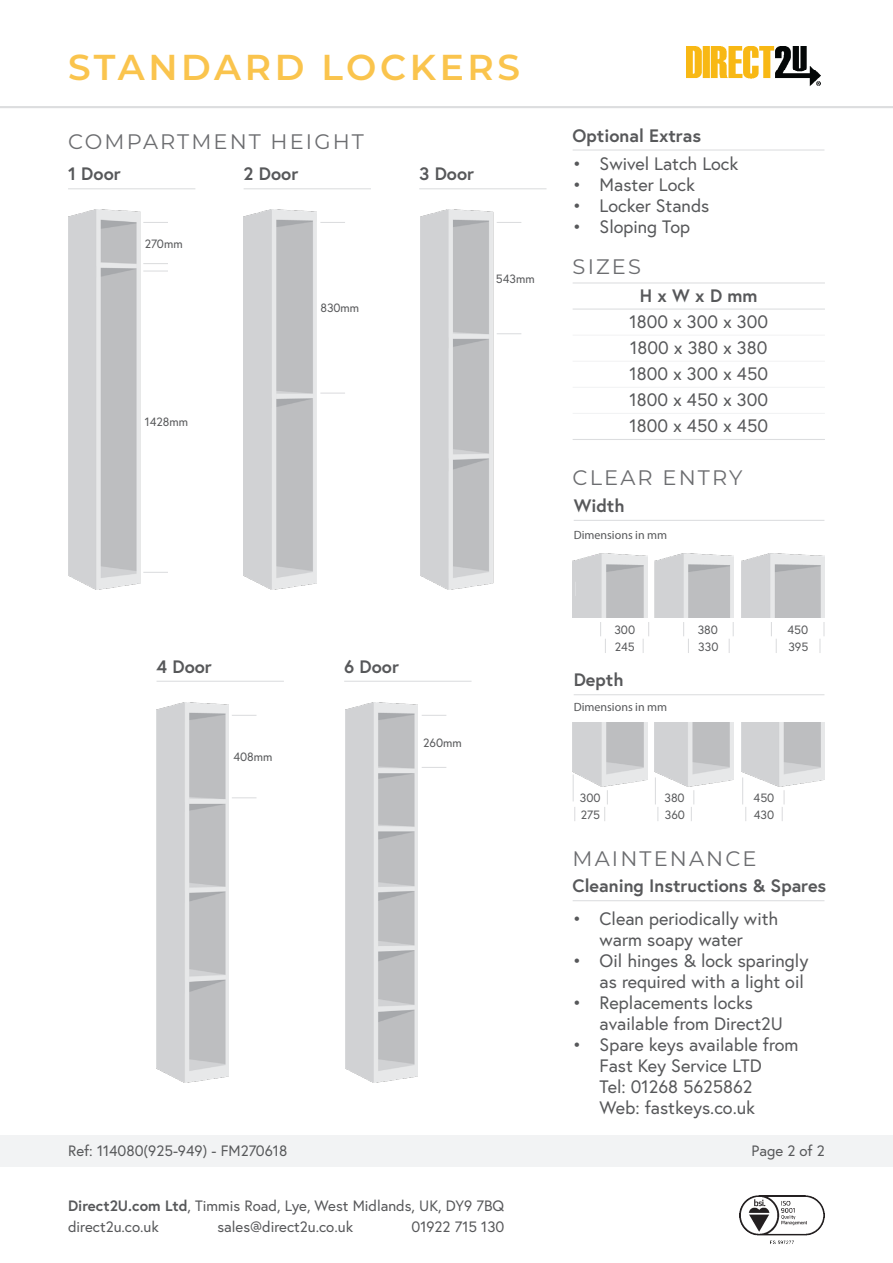
<style>
.page{position:relative;width:893px;height:1263px;background:#fff}
.page>*{position:absolute;margin:0;border:0;box-sizing:border-box;transform-origin:0 0}
.D2U_MAIN_TITLE{font:600 36px "Montserrat";letter-spacing:.1em;color:#fac44d}
.D2U_MAIN_TITLE-2{font:21px "Montserrat";letter-spacing:.1em;color:#6c6d70}
.D2U_KEY_FEATURE_TEXT{font:18px/21px "Europa";color:#57585a}
.D2U_BODY_TEXT{font:700 18px "Europa";color:#57585a}
.D2U_KEY_FEATURE_TEXT-2{font:700 18px "Europa";color:#57585a}
.D2U_MAIN_TITLE-3{font:15px "Europa";color:#57585a}
.D2U_SWATCH_TEXT{font:12px "Europa";color:#57585a}
.D2U_IMAGE_NOTE{font:12px "Myriad Pro";color:#57585a}
.s1{font-weight:700}
</style>
<div class="page">
<div style="left:0;top:1135px;width:893px;height:32px;background:#f2f3f4"></div>
<img style="left:739px;top:1195px;width:86px;height:49px">
<img style="left:686px;top:47px;width:135px;height:39px">
<hr style="left:0;top:106px;width:893px;height:2px;background:#dcdddf">
<img style="left:573px;top:723px;width:74px;height:64px">
<img style="left:655px;top:723px;width:79px;height:64px">
<img style="left:741px;top:723px;width:84px;height:64px">
<img style="left:573px;top:553px;width:74px;height:64px">
<img style="left:655px;top:553px;width:79px;height:64px">
<img style="left:741px;top:553px;width:84px;height:64px">
<svg style="left:643px;top:622px;width:6px;height:31px"></svg>
<svg style="left:604px;top:790px;width:4px;height:31px"></svg>
<svg style="left:691px;top:790px;width:3px;height:31px"></svg>
<svg style="left:782px;top:790px;width:3px;height:31px"></svg>
<svg style="left:729px;top:622px;width:5px;height:31px"></svg>
<svg style="left:819px;top:622px;width:5px;height:31px"></svg>
<svg style="left:573px;top:774px;width:1px;height:27px"></svg>
<svg style="left:600px;top:622px;width:6px;height:31px"></svg>
<svg style="left:575px;top:582px;width:1px;height:14px"></svg>
<svg style="left:655px;top:777px;width:3px;height:44px"></svg>
<svg style="left:574px;top:807px;width:1px;height:14px"></svg>
<svg style="left:742px;top:777px;width:4px;height:44px"></svg>
<svg style="left:683px;top:622px;width:6px;height:31px"></svg>
<svg style="left:771px;top:622px;width:6px;height:31px"></svg>
<img style="left:68px;top:209px;width:72px;height:381px">
<svg style="left:143px;top:222px;width:25px;height:1px"></svg>
<svg style="left:143px;top:263px;width:25px;height:1px"></svg>
<hr style="left:143px;top:270px;width:25px;height:2px;background:#dcdddf">
<svg style="left:143px;top:572px;width:25px;height:1px"></svg>
<hr style="left:68px;top:188px;width:127px;height:1px;background:#dcdddf">
<img style="left:157px;top:702px;width:72px;height:381px">
<svg style="left:232px;top:715px;width:24px;height:1px"></svg>
<svg style="left:232px;top:797px;width:24px;height:1px"></svg>
<hr style="left:157px;top:681px;width:127px;height:1px;background:#dcdddf">
<img style="left:244px;top:209px;width:72px;height:381px">
<svg style="left:320px;top:222px;width:25px;height:1px"></svg>
<svg style="left:320px;top:393px;width:25px;height:1px"></svg>
<hr style="left:244px;top:188px;width:127px;height:1px;background:#dcdddf">
<img style="left:421px;top:209px;width:72px;height:381px">
<svg style="left:497px;top:222px;width:24px;height:1px"></svg>
<svg style="left:497px;top:333px;width:24px;height:1px"></svg>
<hr style="left:419px;top:188px;width:128px;height:1px;background:#dcdddf">
<hr style="left:574px;top:520px;width:250px;height:1px;background:#dcdddf">
<hr style="left:574px;top:694px;width:250px;height:1px;background:#dcdddf">
<img style="left:346px;top:702px;width:72px;height:381px">
<svg style="left:422px;top:715px;width:24px;height:1px"></svg>
<svg style="left:422px;top:767px;width:24px;height:1px"></svg>
<hr style="left:344px;top:681px;width:128px;height:1px;background:#dcdddf">
<hr style="left:573px;top:900px;width:251px;height:1px;background:#dcdddf">
<hr style="left:573px;top:149px;width:251px;height:2px;background:#dcdddf">
<hr style="left:573px;top:282px;width:252px;height:1px;background:#dcdddf">
<hr style="left:573px;top:309px;width:252px;height:1px;background:#dcdddf">
<hr style="left:573px;top:439px;width:252px;height:1px;background:#dcdddf">
<hr style="left:573px;top:335px;width:252px;height:1px;background:#f2f3f4">
<hr style="left:573px;top:361px;width:252px;height:1px;background:#f2f3f4">
<hr style="left:573px;top:387px;width:252px;height:1px;background:#f2f3f4">
<hr style="left:573px;top:413px;width:252px;height:1px;background:#f2f3f4">
<p class="D2U_MAIN_TITLE" style="left:68px;top:42px;width:454px">STANDARD LOCKERS</p>
<p class="D2U_MAIN_TITLE-2" style="left:68px;top:128px;width:297px">COMPARTMENT HEIGHT</p>
<p class="D2U_BODY_TEXT" style="left:68px;top:162px;width:54px">1 Door</p>
<p class="D2U_SWATCH_TEXT" style="left:145px;top:236px;width:39px">270mm</p>
<p class="D2U_SWATCH_TEXT" style="left:145px;top:414px;width:45px">1428mm</p>
<p class="D2U_BODY_TEXT" style="left:244px;top:162px;width:56px">2 Door</p>
<p class="D2U_SWATCH_TEXT" style="left:320px;top:301px;width:40px">830mm</p>
<p class="D2U_BODY_TEXT" style="left:419px;top:162px;width:56px">3 Door</p>
<p class="D2U_SWATCH_TEXT" style="left:496px;top:271px;width:40px">543mm</p>
<p class="D2U_BODY_TEXT" style="left:157px;top:654px;width:57px">4 Door</p>
<p class="D2U_SWATCH_TEXT" style="left:233px;top:749px;width:41px">408mm</p>
<p class="D2U_BODY_TEXT" style="left:344px;top:654px;width:56px">6 Door</p>
<p class="D2U_SWATCH_TEXT" style="left:423px;top:735px;width:40px">260mm</p>
<p class="D2U_BODY_TEXT" style="left:573px;top:123px;width:130px">Optional Extras</p>
<p class="D2U_KEY_FEATURE_TEXT" style="left:573px;top:153px;width:167px">• Swivel Latch Lock</p>
<p class="D2U_KEY_FEATURE_TEXT" style="left:573px;top:174px;width:124px">• Master Lock</p>
<p class="D2U_KEY_FEATURE_TEXT" style="left:573px;top:195px;width:138px">• Locker Stands</p>
<p class="D2U_KEY_FEATURE_TEXT" style="left:573px;top:216px;width:119px">• Sloping Top</p>
<p class="D2U_MAIN_TITLE-2" style="left:573px;top:253px;width:70px">SIZES</p>
<p class="D2U_KEY_FEATURE_TEXT-2" style="left:640px;top:283px;width:119px">H x W x D mm</p>
<p class="D2U_KEY_FEATURE_TEXT" style="left:629px;top:310px;width:140px">1800 x 300 x 300</p>
<p class="D2U_KEY_FEATURE_TEXT" style="left:630px;top:337px;width:139px">1800 x 380 x 380</p>
<p class="D2U_KEY_FEATURE_TEXT" style="left:629px;top:363px;width:140px">1800 x 300 x 450</p>
<p class="D2U_KEY_FEATURE_TEXT" style="left:629px;top:389px;width:140px">1800 x 450 x 300</p>
<p class="D2U_KEY_FEATURE_TEXT" style="left:629px;top:415px;width:140px">1800 x 450 x 450</p>
<p class="D2U_MAIN_TITLE-2" style="left:573px;top:464px;width:171px">CLEAR ENTRY</p>
<p class="D2U_BODY_TEXT" style="left:574px;top:493px;width:52px">Width</p>
<p class="D2U_IMAGE_NOTE" style="left:574px;top:527px;width:95px">Dimensions in mm</p>
<p class="D2U_SWATCH_TEXT" style="left:614px;top:622px;width:22px">300</p>
<p class="D2U_SWATCH_TEXT" style="left:615px;top:639px;width:22px">245</p>
<p class="D2U_BODY_TEXT" style="left:574px;top:668px;width:51px">Depth</p>
<p class="D2U_IMAGE_NOTE" style="left:574px;top:699px;width:95px">Dimensions in mm</p>
<p class="D2U_SWATCH_TEXT" style="left:698px;top:622px;width:22px">380</p>
<p class="D2U_SWATCH_TEXT" style="left:787px;top:622px;width:22px">450</p>
<p class="D2U_SWATCH_TEXT" style="left:698px;top:639px;width:22px">330</p>
<p class="D2U_SWATCH_TEXT" style="left:788px;top:639px;width:21px">395</p>
<p class="D2U_SWATCH_TEXT" style="left:580px;top:790px;width:22px">300</p>
<p class="D2U_SWATCH_TEXT" style="left:664px;top:790px;width:22px">380</p>
<p class="D2U_SWATCH_TEXT" style="left:754px;top:790px;width:22px">450</p>
<p class="D2U_SWATCH_TEXT" style="left:581px;top:807px;width:21px">275</p>
<p class="D2U_SWATCH_TEXT" style="left:665px;top:807px;width:22px">360</p>
<p class="D2U_SWATCH_TEXT" style="left:754px;top:807px;width:22px">430</p>
<p class="D2U_MAIN_TITLE-2" style="left:573px;top:844px;width:185px">MAINTENANCE</p>
<p class="D2U_BODY_TEXT" style="left:573px;top:874px;width:255px">Cleaning Instructions &amp; Spares</p>
<p class="D2U_KEY_FEATURE_TEXT" style="left:573px;top:908px;width:207px;text-align:center">• Clean periodically with warm soapy water</p>
<p class="D2U_KEY_FEATURE_TEXT" style="left:573px;top:950px;width:237px;text-align:right">• Oil hinges &amp; lock sparingly as required with a light oil</p>
<p class="D2U_KEY_FEATURE_TEXT" style="left:600px;top:992px;width:185px;text-indent:-27px">• Replacements locks available from Direct2U</p>
<p class="D2U_KEY_FEATURE_TEXT" style="left:600px;top:1034px;width:200px;text-indent:-27px">• Spare keys available from<br>Fast Key Service LTD<br>Tel: 01268 5625862<br>Web: fastkeys.co.uk</p>
<p class="D2U_MAIN_TITLE-3" style="left:68px;top:1141px;width:221px">Ref: 114080(925-949) - FM270618</p>
<p class="D2U_MAIN_TITLE-3" style="left:751px;top:1141px;width:75px">Page 2 of 2</p>
<p class="D2U_MAIN_TITLE-3" style="left:68px;top:1196px;width:438px"><span class="s1">Direct2U.com Ltd</span>, Timmis Road, Lye, West Midlands, UK, DY9 7BQ</p>
<p class="D2U_MAIN_TITLE-3" style="left:68px;top:1217px;width:92px">direct2u.co.uk</p>
<p class="D2U_MAIN_TITLE-3" style="left:217px;top:1217px;width:137px">sales@direct2u.co.uk</p>
<p class="D2U_MAIN_TITLE-3" style="left:412px;top:1217px;width:94px">01922 715 130</p>
</div>
